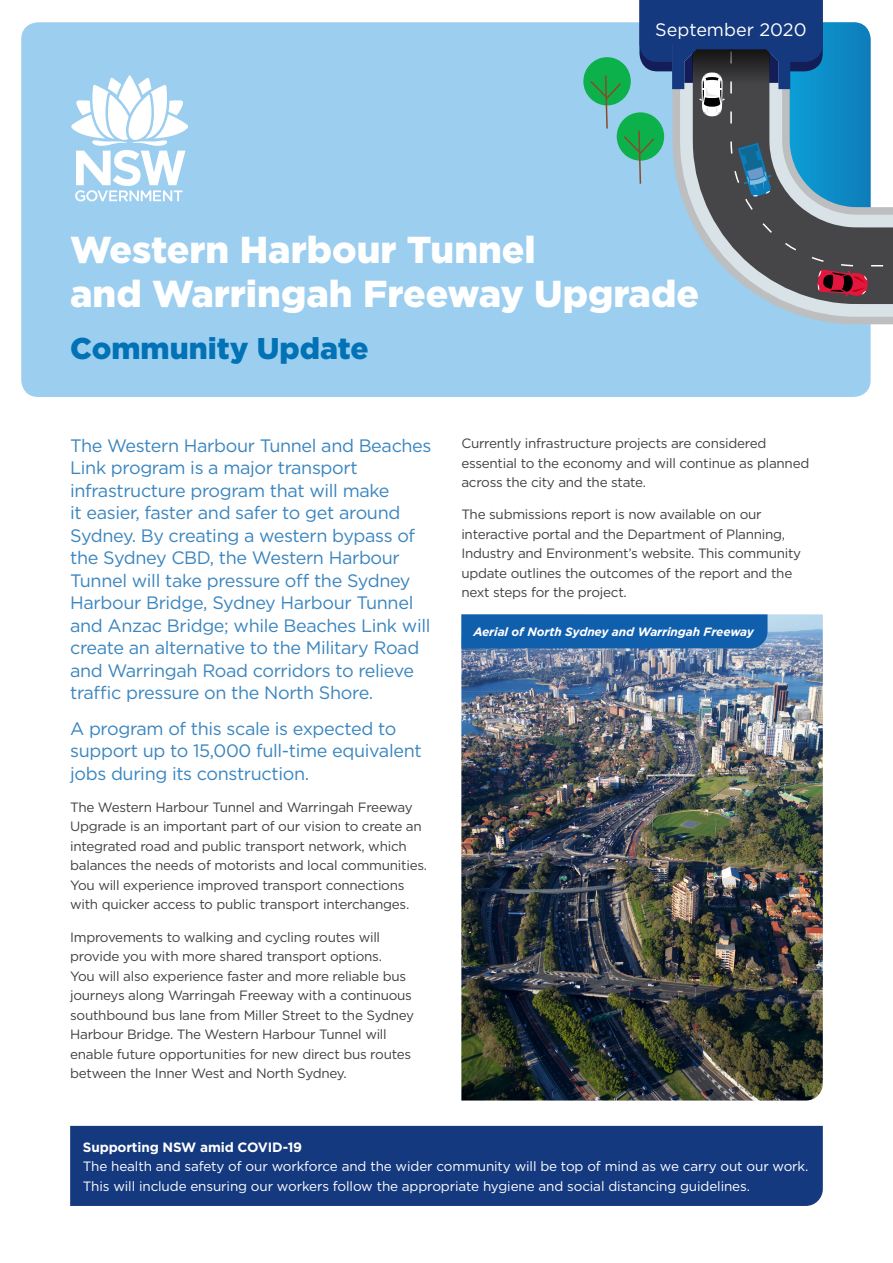
<style>
.page{position:relative;width:893px;height:1263px;background:#fff}
.page>*{position:absolute;margin:0;border:0;box-sizing:border-box;transform-origin:0 0}
.SG_-_Title_3{font:900 37.5px/43.5px "Gotham";color:#fff}
.SG_-_Sub_Title_Large{font:900 30px "Gotham";color:#0072b5}
.Small_Intro{font:18px/22.5px "Gotham";letter-spacing:-.02em;color:#3a85bf}
.SG_-_Date{font:18px "Gotham";color:#fff}
.SG_-_Body_Main{font:13.5px/19.5px "Gotham";letter-spacing:-.02em;color:#414042}
.SG_-_Body_Main-2{font:13.5px/19.5px "Gotham";letter-spacing:-.01em;color:#fff}
.SG_-_Caption{font:italic 700 12px "Gotham";letter-spacing:-.01em;color:#fff}
.s1{font-weight:700}
</style>
<div class="page">
<img style="left:461px;top:614px;width:362px;height:486px">
<div style="left:70px;top:1126px;width:753px;height:80px;background:#15397f"></div>
<div style="left:21px;top:22px;width:850px;height:375px;background:#9cceef;border-radius:17px"></div>
<svg style="left:760px;top:297px;width:133px;height:45px"></svg>
<div style="left:583px;top:57px;width:48px;height:48px;background:#0db14b;border-radius:50%"></div>
<svg style="left:589px;top:0;width:304px;height:297px"></svg>
<svg style="left:71px;top:75px;width:117px;height:126px"></svg>
<div style="left:461px;top:614px;width:306px;height:34px;background:#105fad"></div>
<p class="SG_-_Date" style="left:655px;top:18px;width:153px">September 2020</p>
<p class="SG_-_Title_3" style="left:70px;top:228px;width:630px">Western Harbour Tunnel<br>and Warringah Freeway Upgrade</p>
<p class="SG_-_Sub_Title_Large" style="left:70px;top:328px;width:300px">Community Update</p>
<p class="Small_Intro" style="left:70px;top:434px;width:363px">The Western Harbour Tunnel and Beaches Link program is a major transport infrastructure program that will make<br>it easier, faster and safer to get around Sydney. By creating a western bypass of the Sydney CBD, the Western Harbour Tunnel will take pressure off the Sydney Harbour Bridge, Sydney Harbour Tunnel and Anzac Bridge; while Beaches Link will create an alternative to the Military Road and Warringah Road corridors to relieve traffic pressure on the North Shore.</p>
<p class="Small_Intro" style="left:70px;top:716px;width:353px">A program of this scale is expected to support up to 15,000 full-time equivalent jobs during its construction.</p>
<p class="SG_-_Body_Main" style="left:70px;top:797px;width:359px">The Western Harbour Tunnel and Warringah Freeway Upgrade is an important part of our vision to create an integrated road and public transport network, which balances the needs of motorists and local communities.<br>You will experience improved transport connections with quicker access to public transport interchanges.</p>
<p class="SG_-_Body_Main" style="left:70px;top:927px;width:345px">Improvements to walking and cycling routes will provide you with more shared transport options.<br>You will also experience faster and more reliable bus journeys along Warringah Freeway with a continuous southbound bus lane from Miller Street to the Sydney Harbour Bridge. The Western Harbour Tunnel will enable future opportunities for new direct bus routes between the Inner West and North Sydney.</p>
<p class="SG_-_Body_Main" style="left:461px;top:433px;width:349px">Currently infrastructure projects are considered essential to the economy and will continue as planned across the city and the state.</p>
<p class="SG_-_Body_Main" style="left:461px;top:504px;width:341px">The submissions report is now available on our interactive portal and the Department of Planning, Industry and Environment’s website. This community update outlines the outcomes of the report and the next steps for the project.</p>
<p class="SG_-_Caption" style="left:473px;top:624px;width:282px">Aerial of North Sydney and Warringah Freeway</p>
<p class="SG_-_Body_Main-2" style="left:83px;top:1137px;width:727px"><span class="s1">Supporting NSW amid COVID-19<br></span>The health and safety of our workforce and the wider community will be top of mind as we carry out our work.<br>This will include ensuring our workers follow the appropriate hygiene and social distancing guidelines.</p>
</div>
